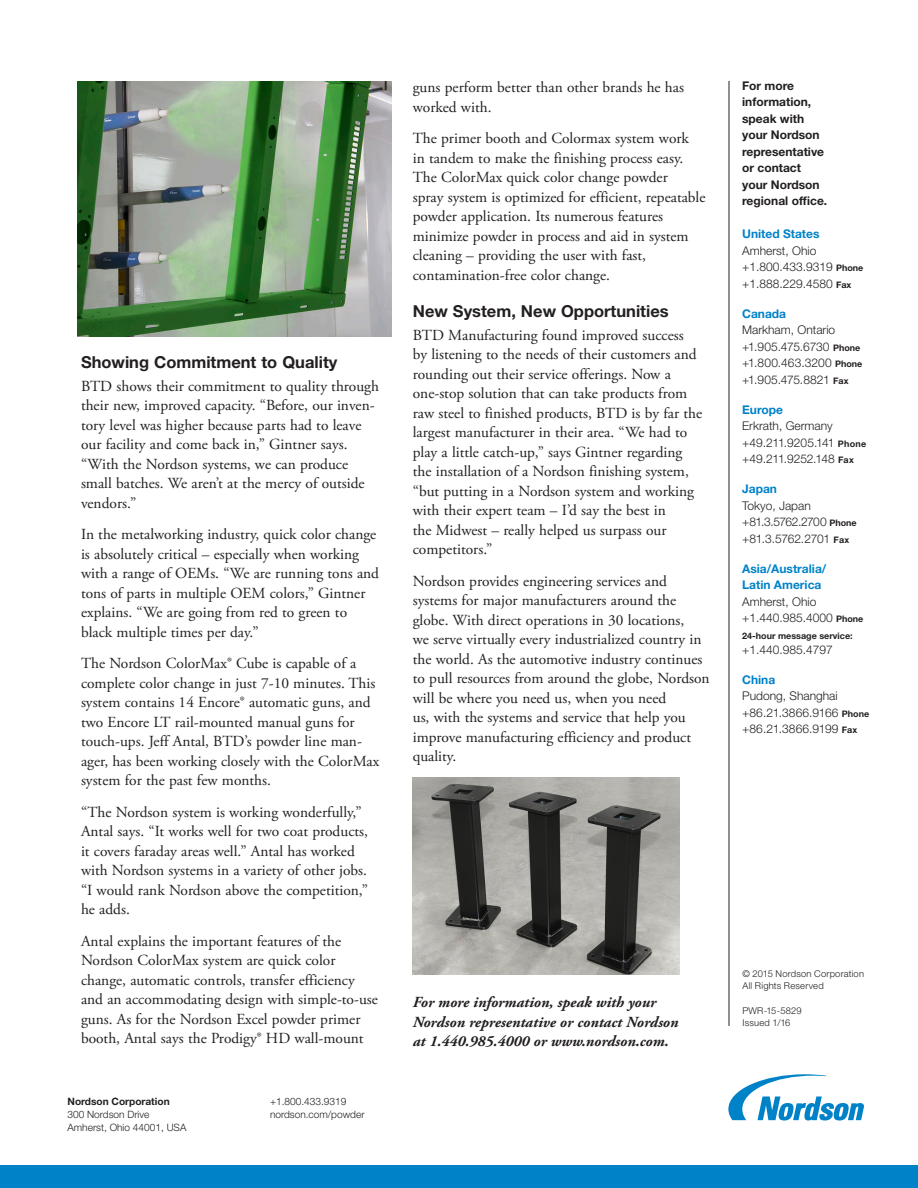
<style>
.page{position:relative;width:918px;height:1188px;background:#fff}
.page>*{position:absolute;margin:0;border:0;box-sizing:border-box;transform-origin:0 0}
.Body_Text{font:700 16.5px "Helvetica Neue LT Std";color:#231f20}
.Body_Text-2{font:15.3px/19.5px "Adobe Garamond Pro";color:#231f20}
.Body_Text-3{font:italic 700 15.3px/19.5px "Adobe Garamond Pro";color:#231f20}
.t1{font:300 12px/16.5px "Helvetica Neue LT Std";color:#231f20}
.t2{font:700 12px/16.5px "Helvetica Neue LT Std";color:#231f20}
.t3{font:700 12px/16.5px "Helvetica Neue LT Std";color:#0082c8}
.t4{font:300 12px/16.5px "Helvetica Neue LT Std";letter-spacing:-.02em;color:#231f20}
.t5{font:300 10.2px/13.2px "Helvetica Neue LT Std";color:#231f20}
.t6{font:700 10.2px/13.2px "Helvetica Neue LT Std";color:#231f20}
.t7{font:300 9.3px/12px "Helvetica Neue LT Std";letter-spacing:.02em;color:#231f20}
.t8{font:700 9px "Helvetica Neue LT Std";color:#231f20}
.s1{font-weight:300}
.s2{font-weight:700;color:#0082c8}
.s3{font-weight:700;font-size:9px}
.s4{font-weight:300;color:#231f20}
.s5{font-size:9px;color:#231f20}
</style>
<div class="page">
<hr style="left:729px;top:81px;width:1px;height:945px;background:#231f20">
<div style="left:0;top:1166px;width:918px;height:22px;background:#0082c8"></div>
<svg style="left:728px;top:1074px;width:136px;height:46px"></svg>
<img style="left:77px;top:81px;width:315px;height:256px">
<img style="left:413px;top:777px;width:267px;height:198px">
<p class="Body_Text" style="left:81px;top:352px;width:258px">Showing Commitment to Quality</p>
<p class="Body_Text-2" style="left:81px;top:377px;width:300px">BTD shows their commitment to quality through their new, improved capacity. “Before, our inven&shy;tory level was higher because parts had to leave our facility and come back in,” Gintner says. “With the Nordson systems, we can produce small batches. We aren’t at the mercy of outside vendors.”</p>
<p class="Body_Text-2" style="left:81px;top:525px;width:300px">In the metalworking industry, quick color change is absolutely critical – especially when working with a range of OEMs. “We are running tons and tons of parts in multiple OEM colors,” Gintner explains. “We are going from red to green to black multiple times per day.”</p>
<p class="Body_Text-2" style="left:81px;top:654px;width:300px">The Nordson ColorMax® Cube is capable of a complete color change in just 7-10 minutes. This system contains 14 Encore® automatic guns, and two Encore LT rail-mounted manual guns for touch-ups. Jeff Antal, BTD’s powder line man&shy;ager, has been working closely with the ColorMax system for the past few months.</p>
<p class="Body_Text-2" style="left:81px;top:803px;width:289px">“The Nordson system is working wonderfully,” Antal says. “It works well for two coat products, it covers faraday areas well.” Antal has worked with Nordson systems in a variety of other jobs. “I would rank Nordson above the competition,” he adds.</p>
<p class="Body_Text-2" style="left:81px;top:932px;width:298px">Antal explains the important features of the Nordson ColorMax system are quick color change, automatic controls, transfer efficiency and an accommodating design with simple-to-use guns. As for the Nordson Excel powder primer booth, Antal says the Prodigy® HD wall-mount</p>
<p class="t6" style="left:68px;top:1095px;width:104px">Nordson Corporation<br><span class="s1">300 Nordson Drive</span></p>
<p class="t5" style="left:68px;top:1121px;width:120px">Amherst, Ohio 44001, USA</p>
<p class="t5" style="left:270px;top:1095px;width:96px">+1.800.433.9319 nordson.com/powder</p>
<p class="Body_Text-2" style="left:413px;top:78px;width:273px">guns perform better than other brands he has worked with.</p>
<p class="Body_Text-2" style="left:413px;top:129px;width:294px">The primer booth and Colormax system work<br>in tandem to make the finishing process easy.<br>The ColorMax quick color change powder<br>spray system is optimized for efficient, repeatable powder application. Its numerous features minimize powder in process and aid in system cleaning – providing the user with fast, contamination-free color change.</p>
<p class="Body_Text" style="left:413px;top:301px;width:257px">New System, New Opportunities</p>
<p class="Body_Text-2" style="left:413px;top:326px;width:291px">BTD Manufacturing found improved success<br>by listening to the needs of their customers and rounding out their service offerings. Now a one-stop solution that can take products from raw steel to finished products, BTD is by far the largest manufacturer in their area. “We had to play a little catch-up,” says Gintner regarding the installation of a Nordson finishing system, “but putting in a Nordson system and working with their expert team – I’d say the best in<br>the Midwest – really helped us surpass our competitors.”</p>
<p class="Body_Text-2" style="left:413px;top:572px;width:298px">Nordson provides engineering services and systems for major manufacturers around the globe. With direct operations in 30 locations,<br>we serve virtually every industrialized country in the world. As the automotive industry continues to pull resources from around the globe, Nordson will be where you need us, when you need<br>us, with the systems and service that help you improve manufacturing efficiency and product quality.</p>
<p class="t2" style="left:742px;top:77px;width:87px">For more information, speak with your Nordson representative or contact your Nordson regional office.</p>
<p class="t1" style="left:742px;top:225px;width:123px"><span class="s2">United States<br></span>Amherst, Ohio +1.800.433.9319 <span class="s3">Phone </span>+1.888.229.4580 <span class="s3">Fax</span></p>
<p class="t1" style="left:742px;top:305px;width:122px"><span class="s2">Canada<br></span>Markham, Ontario +1.905.475.6730 <span class="s3">Phone </span>+1.800.463.3200 <span class="s3">Phone </span>+1.905.475.8821 <span class="s3">Fax</span></p>
<p class="t1" style="left:742px;top:401px;width:126px"><span class="s2">Europe<br></span>Erkrath, Germany +49.211.9205.141 <span class="s3">Phone </span>+49.211.9252.148 <span class="s3">Fax</span></p>
<p class="t4" style="left:742px;top:480px;width:116px"><span class="s2">Japan<br></span>Tokyo, Japan +81.3.5762.2700 <span class="s3">Phone </span>+81.3.5762.2701 <span class="s3">Fax</span></p>
<p class="t3" style="left:742px;top:560px;width:123px">Asia/Australia/<br>Latin America<br><span class="s4">Amherst, Ohio +1.440.985.4000</span> <span class="s5">Phone</span></p>
<p class="t8" style="left:742px;top:630px;width:112px">24-hour message service:</p>
<p class="t1" style="left:742px;top:641px;width:92px">+1.440.985.4797</p>
<p class="t1" style="left:742px;top:671px;width:129px"><span class="s2">China<br></span>Pudong, Shanghai +86.21.3866.9166 <span class="s3">Phone </span>+86.21.3866.9199 <span class="s3">Fax</span></p>
<p class="Body_Text-3" style="left:413px;top:993px;width:267px">For more information, speak with your<br>Nordson representative or contact Nordson at 1.440.985.4000 or www.nordson.com.</p>
<p class="t7" style="left:742px;top:967px;width:123px">© 2015 Nordson Corporation<br>All Rights Reserved</p>
<p class="t7" style="left:742px;top:1004px;width:61px">PWR-15-5829<br>Issued 1/16</p>
</div>
